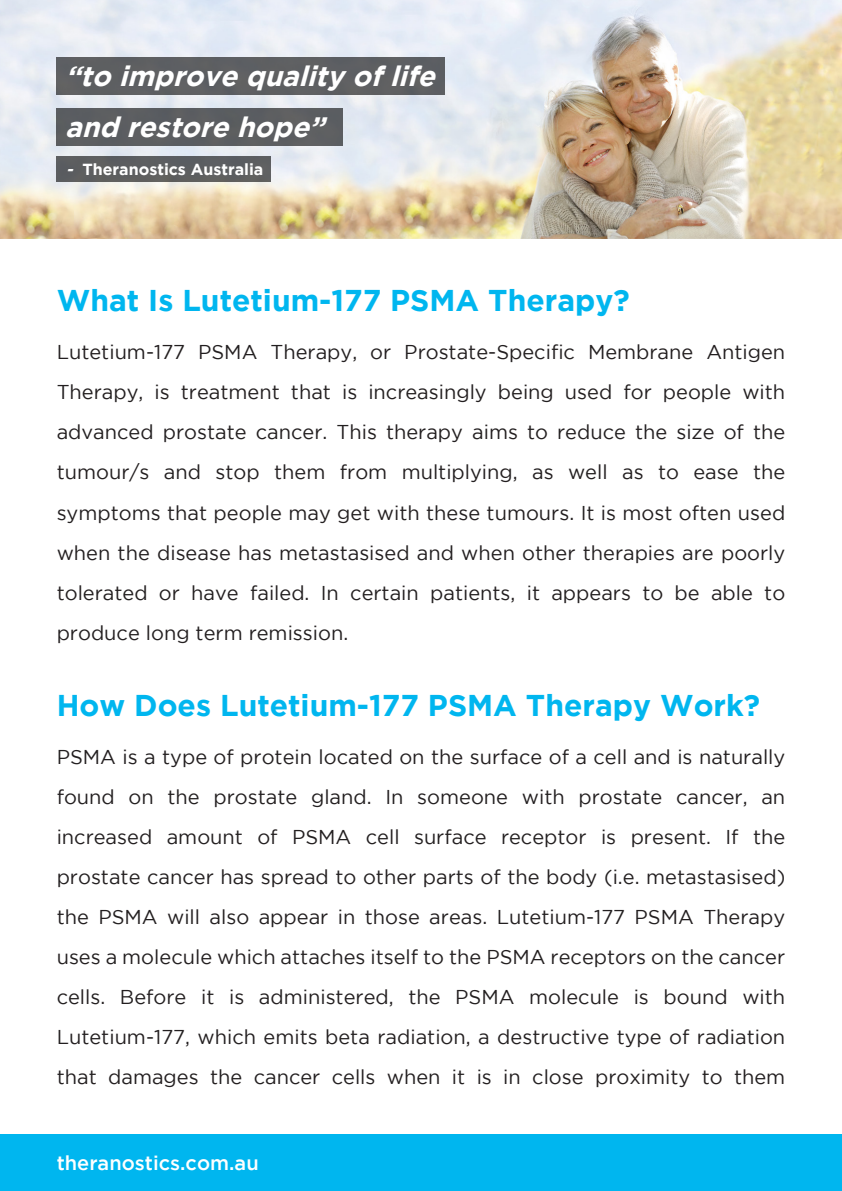
<style>
.page{position:relative;width:842px;height:1191px;background:#fff}
.page>*{position:absolute;margin:0;border:0;box-sizing:border-box;transform-origin:0 0}
.t1{font:700 30px "Gotham";color:#00b6ef}
.t2{font:italic 700 28px "Gotham";color:#fff}
.t3{font:20px/40px "Gotham";color:#231f20}
.t4{font:500 20px "Gotham";color:#fff}
.t5{font:700 16px "Gotham";color:#fff}
.s1{font-style:italic}
</style>
<div class="page">
<img style="left:0;top:0;width:842px;height:239px">
<div style="left:0;top:1134px;width:842px;height:57px;background:#00b6ef"></div>
<div style="left:57px;top:57px;width:388px;height:38px;background:#5e5f62"></div>
<div style="left:57px;top:108px;width:286px;height:37px;background:#5c5e61"></div>
<div style="left:57px;top:156px;width:214px;height:26px;background:#5d5f60"></div>
<p class="t2" style="left:65px;top:60px;width:379px">“to improve quality oflife</p>
<p class="t2" style="left:65px;top:111px;width:269px">and restore hope”</p>
<p class="t5" style="left:66px;top:160px;width:199px"><span class="s1">-</span> Theranostics Australia</p>
<p class="t1" style="left:57px;top:283px;width:574px">What Is Lutetium-177 PSMA Therapy?</p>
<p class="t3" style="left:57px;top:332px;width:730px">Lutetium-177 PSMA Therapy, or Prostate-Specific Membrane Antigen<br>Therapy, is treatment that is increasingly being used for people with</p>
<p class="t3" style="left:57px;top:412px;width:730px">advanced prostate cancer. This therapy aims to reduce the size of the</p>
<p class="t3" style="left:57px;top:452px;width:730px">tumour/s and stop them from multiplying, as well as to ease the</p>
<p class="t3" style="left:57px;top:492px;width:730px">symptoms that people may get with these tumours. It is most often used when the disease has metastasised and when other therapies are poorly</p>
<p class="t3" style="left:57px;top:572px;width:730px">tolerated or have failed. In certain patients, it appears to be able to</p>
<p class="t3" style="left:57px;top:612px;width:293px">produce long term remission.</p>
<p class="t1" style="left:57px;top:687px;width:705px">How Does Lutetium-177 PSMA Therapy Work?</p>
<p class="t3" style="left:57px;top:736px;width:730px">PSMA is a type of protein located on the surface of a cell and is naturally</p>
<p class="t3" style="left:57px;top:776px;width:730px">found on the prostate gland. In someone with prostate cancer, an</p>
<p class="t3" style="left:57px;top:816px;width:730px">increased amount of PSMA cell surface receptor is present. If the</p>
<p class="t3" style="left:57px;top:856px;width:730px;text-align:justify">prostate cancer has spread to other parts of the body (i.e. metastasised) the PSMA will also appear in those areas. Lutetium-177 PSMA Therapy uses a molecule which attaches itself to the PSMA receptors on the cancer</p>
<p class="t3" style="left:57px;top:976px;width:730px">cells. Before it is administered, the PSMA molecule is bound with</p>
<p class="t3" style="left:57px;top:1016px;width:730px">Lutetium-177, which emits beta radiation, a destructive type of radiation</p>
<p class="t3" style="left:57px;top:1056px;width:730px">that damages the cancer cells when it is in close proximity to them</p>
<p class="t4" style="left:57px;top:1151px;width:204px">theranostics.com.au</p>
</div>
